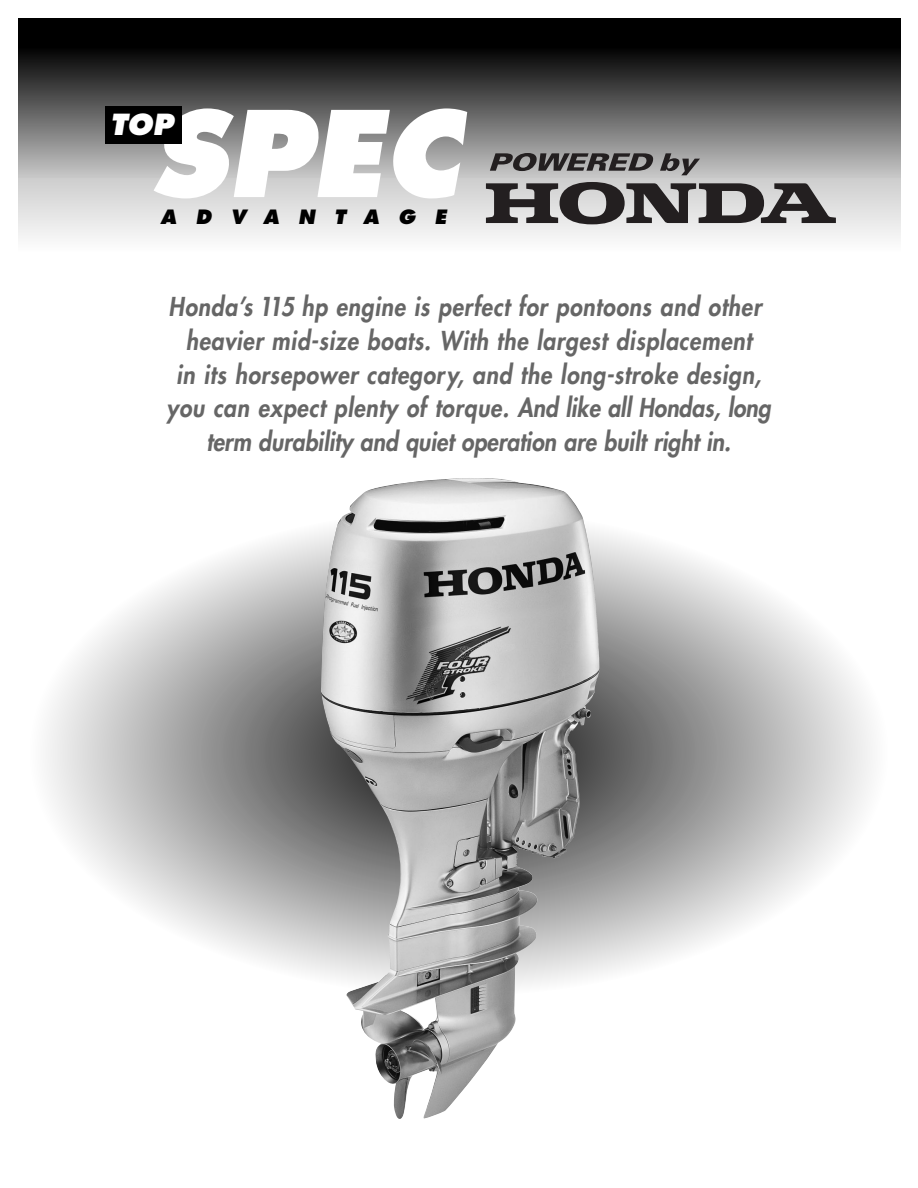
<style>
.page{position:relative;width:918px;height:1188px;background:#fff}
.page>*{position:absolute;margin:0;border:0;box-sizing:border-box;transform-origin:0 0}
.t1{font:italic 800 115.65px "Futura";color:#fff}
.t2{font:italic 800 28.35px "Futura";color:#fff}
.t3{font:italic 800 25.35px/33.9px "Futura";letter-spacing:.03em;color:#666;text-align:center;scale:.9 1}
.t4{font:italic 800 19.2px "Futura";letter-spacing:1em;color:#000}
</style>
<div class="page">
<svg style="left:109px;top:554px;width:700px;height:398px;background:#b9b9b9"></svg>
<div style="left:18px;top:177px;width:883px;height:74px;background:linear-gradient(to bottom,#cdcdcd,#fcfcfc)"></div>
<div style="left:18px;top:47px;width:883px;height:130px;background:linear-gradient(to bottom,#010101,#c5c5c5)"></div>
<div style="left:18px;top:18px;width:883px;height:30px;background:#000"></div>
<svg style="left:490px;top:153px;width:210px;height:22px;background:#757474"></svg>
<svg style="left:486px;top:182px;width:350px;height:42px;background:#737172"></svg>
<div style="left:105px;top:106px;width:77px;height:38px;background:#000"></div>
<img style="left:320px;top:478px;width:279px;height:641px">
<h1 class="t1" style="left:150px;top:103px;width:310px">SPEC</h1>
<p class="t2" style="left:110px;top:112px;width:65px">TOP</p>
<p class="t4" style="left:160px;top:208px;width:287px">ADVANTAGE</p>
<p class="t3" style="left:167px;top:292px;width:673px">Honda’s 115 hp engine is perfect for pontoons and other heavier mid-size boats. With the largest displacement<br>in its horsepower category, and the long-stroke design, you can expect plenty of torque. And like all Hondas, long term durability and quiet operation are built right in.</p>
</div>
